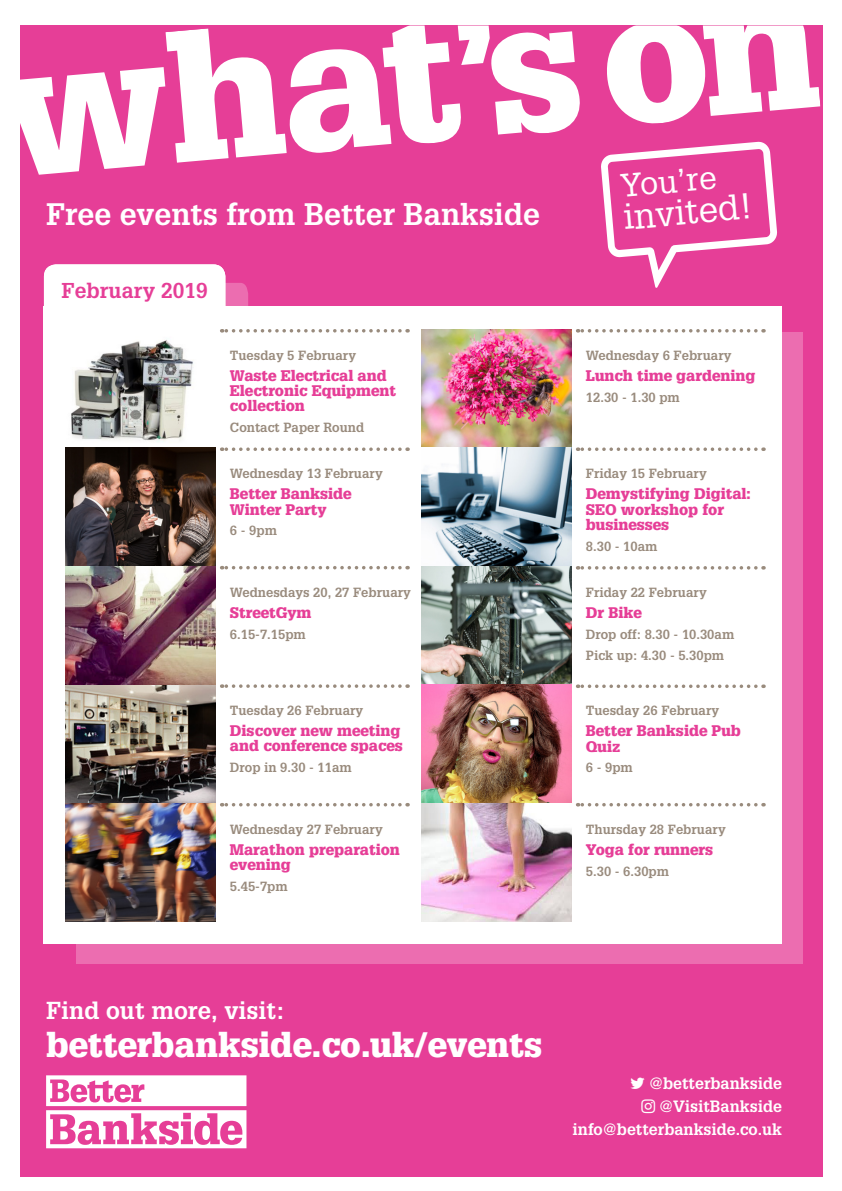
<style>
.page{position:relative;width:842px;height:1191px;background:#fff}
.page>*{position:absolute;margin:0;border:0;box-sizing:border-box;transform-origin:0 0}
.t1{font:35.2px "Glypha LT Std";color:#fff}
.t2{font:900 34px "Glypha LT Std";color:#fff}
.t3{font:32px "Glypha LT Std";color:#fff}
.t4{font:700 30.3px "Glypha LT Std";color:#fff}
.t5{font:700 27px "Glypha LT Std";color:#e63e97}
.t6{font:700 24px "Glypha LT Std";color:#fff}
.t7{font:700 21px "Glypha LT Std";color:#e63e97}
.t8{font:700 16px "Glypha LT Std";color:#fff}
.t9{font:900 15px/15.2px "Glypha LT Std";color:#e63e97}
.t10{font:700 13px "Glypha LT Std";color:#998b7d}
</style>
<div class="page">
<div style="left:20px;top:26px;width:802px;height:1150px;background:#e63e97"></div>
<svg style="left:20px;top:26px;width:560px;height:149px"></svg>
<svg style="left:607px;top:26px;width:213px;height:98px"></svg>
<svg style="left:46px;top:1075px;width:200px;height:73px"></svg>
<div style="left:76px;top:332px;width:726px;height:631px;background:#ec6db0"></div>
<div style="left:44px;top:307px;width:738px;height:636px;background:#fff"></div>
<svg style="left:601px;top:141px;width:176px;height:147px"></svg>
<img style="left:65px;top:340px;width:151px;height:581px">
<svg style="left:578px;top:329px;width:178px;height:3px"></svg>
<img style="left:421px;top:329px;width:151px;height:592px">
<svg style="left:222px;top:684px;width:178px;height:4px"></svg>
<svg style="left:222px;top:447px;width:178px;height:4px"></svg>
<svg style="left:222px;top:566px;width:178px;height:3px"></svg>
<svg style="left:578px;top:447px;width:178px;height:4px"></svg>
<svg style="left:578px;top:566px;width:178px;height:3px"></svg>
<svg style="left:578px;top:684px;width:178px;height:4px"></svg>
<svg style="left:222px;top:803px;width:178px;height:3px"></svg>
<svg style="left:578px;top:803px;width:178px;height:3px"></svg>
<svg style="left:44px;top:264px;width:356px;height:69px"></svg>
<p class="t4" style="left:46px;top:195px;width:495px">Free events from Better Bankside</p>
<p class="t7" style="left:62px;top:277px;width:148px">February 2019</p>
<p class="t5" style="left:66px;top:278px;width:136px">April 2018</p>
<p class="t10" style="left:230px;top:347px;width:128px">Tuesday 5 February</p>
<p class="t9" style="left:230px;top:368px;width:168px">Waste Electrical and<br>Electronic Equipment collection</p>
<p class="t10" style="left:230px;top:419px;width:136px">Contact Paper Round</p>
<p class="t10" style="left:230px;top:465px;width:154px">Wednesday 13 February</p>
<p class="t9" style="left:230px;top:486px;width:123px">Better Bankside<br>Winter Party</p>
<p class="t10" style="left:230px;top:523px;width:48px">6 - 9pm</p>
<p class="t10" style="left:230px;top:584px;width:183px">Wednesdays 20, 27 February</p>
<p class="t9" style="left:230px;top:605px;width:83px">StreetGym</p>
<p class="t10" style="left:230px;top:626px;width:77px">6.15-7.15pm</p>
<p class="t10" style="left:230px;top:702px;width:135px">Tuesday 26 February</p>
<p class="t9" style="left:230px;top:723px;width:174px">Discover new meeting and conference spaces</p>
<p class="t10" style="left:230px;top:759px;width:123px">Drop in 9.30 - 11am</p>
<p class="t10" style="left:230px;top:821px;width:154px">Wednesday 27 February</p>
<p class="t9" style="left:230px;top:842px;width:171px">Marathon preparation evening</p>
<p class="t10" style="left:230px;top:878px;width:59px">5.45-7pm</p>
<p class="t3" style="left:619px;top:167px;width:97px;rotate:-5deg">You’re</p>
<p class="t1" style="left:622px;top:196px;width:131px;rotate:-5deg">invited!</p>
<p class="t10" style="left:586px;top:347px;width:147px">Wednesday 6 February</p>
<p class="t9" style="left:586px;top:368px;width:171px">Lunch time gardening</p>
<p class="t10" style="left:586px;top:389px;width:95px">12.30 - 1.30 pm</p>
<p class="t10" style="left:586px;top:465px;width:122px">Friday 15 February</p>
<p class="t9" style="left:586px;top:486px;width:166px">Demystifying Digital:<br>SEO workshop for businesses</p>
<p class="t10" style="left:586px;top:538px;width:73px">8.30 - 10am</p>
<p class="t10" style="left:586px;top:584px;width:122px">Friday 22 February</p>
<p class="t9" style="left:586px;top:605px;width:57px">Dr Bike</p>
<p class="t10" style="left:586px;top:626px;width:150px">Drop off: 8.30 - 10.30am</p>
<p class="t10" style="left:586px;top:647px;width:140px">Pick up: 4.30 - 5.30pm</p>
<p class="t10" style="left:586px;top:702px;width:135px">Tuesday 26 February</p>
<p class="t9" style="left:586px;top:723px;width:157px">Better Bankside Pub<br>Quiz</p>
<p class="t10" style="left:586px;top:760px;width:48px">6 - 9pm</p>
<p class="t10" style="left:586px;top:821px;width:141px">Thursday 28 February</p>
<p class="t9" style="left:586px;top:842px;width:129px">Yoga for runners</p>
<p class="t10" style="left:586px;top:863px;width:85px">5.30 - 6.30pm</p>
<p class="t6" style="left:46px;top:995px;width:240px">Find out more, visit:</p>
<p class="t2" style="left:46px;top:1024px;width:498px">betterbankside.co.uk/events</p>
<p class="t8" style="left:649px;top:1073px;width:134px">@betterbankside</p>
<p class="t8" style="left:659px;top:1096px;width:124px">@VisitBankside</p>
<p class="t8" style="left:573px;top:1119px;width:211px">info@betterbankside.co.uk</p>
</div>
